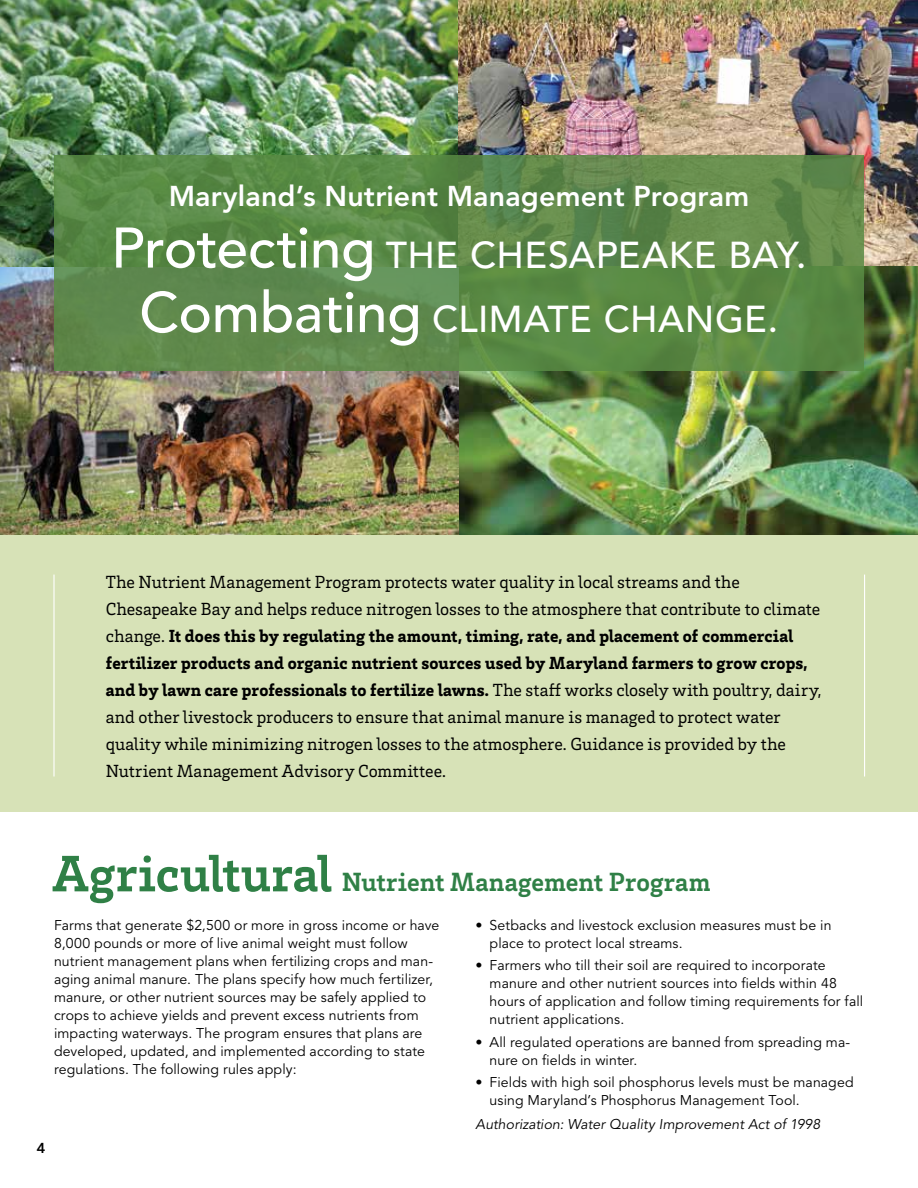
<style>
.page{position:relative;width:918px;height:1188px;background:#fff}
.page>*{position:absolute;margin:0;border:0;box-sizing:border-box;transform-origin:0 0}
.t1{font:500 37.2px/64.5px "Avenir";letter-spacing:.01em;color:#fff;text-align:center}
.t2{font:800 28.5px "Avenir";letter-spacing:.005em;color:#fff}
.t3{font:700 27px "Brix Slab";color:#2f8046}
.t4{font:18px/27px "Brix Slab";color:#000}
.t5{font:700 15px "Brix Slab";color:#000}
.t6{font:14.1px/18px "Avenir";letter-spacing:.005em;color:#000}
.t7{font:italic 14.1px "Avenir";letter-spacing:.005em;color:#000}
.s1{font-size:56.55px}
.s2{font-weight:900}
.s3{font-size:52.5px}
.s4{font-family:"Frutiger";font-weight:300}
</style>
<div class="page">
<div style="left:0;top:534px;width:918px;height:278px;background:#d7e2b7"></div>
<img style="left:0;top:0;width:458px;height:534px">
<img style="left:458px;top:0;width:460px;height:267px">
<img style="left:457px;top:267px;width:461px;height:267px">
<svg style="left:54px;top:155px;width:810px;height:215px;fill:#5d8a4a"></svg>
<hr style="left:53px;top:575px;width:2px;height:202px;background:#fff">
<hr style="left:864px;top:575px;width:1px;height:202px;background:#fff">
<h2 class="t2" style="left:169px;top:179px;width:582px">Maryland’s Nutrient Management Program</h2>
<h1 class="t1" style="left:111px;top:223px;width:697px"><span class="s1">Protecting</span> THE CHESAPEAKE BAY.<br><span class="s1">Combating</span> CLIMATE CHANGE.</h1>
<p class="t4" style="left:106px;top:567px;width:717px">The Nutrient Management Program protects water quality in local streams and the Chesapeake Bay and helps reduce nitrogen losses to the atmosphere that contribute to climate change. <span class="s2">It does this by regulating the amount, timing, rate, and placement of commercial fertilizer products and organic nutrient sources used by Maryland farmers to grow crops, and by lawn care professionals to fertilize lawns.</span> The staff works closely with poultry, dairy, and other livestock producers to ensure that animal manure is managed to protect water quality while minimizing nitrogen losses to the atmosphere. Guidance is provided by the Nutrient Management Advisory Committee.</p>
<h3 class="t3" style="left:52px;top:865px;width:660px"><span class="s3">Agricultural</span> Nutrient Management Program</h3>
<p class="t6" style="left:54px;top:917px;width:387px">Farms that generate $2,500 or more in gross income or have 8,000 pounds or more of live animal weight must follow nutrient management plans when fertilizing crops and man&shy;aging animal manure. The plans specify how much fertilizer, manure, or other nutrient sources may be safely applied to crops to achieve yields and prevent excess nutrients from impacting waterways. The program ensures that plans are developed, updated, and implemented according to state regulations. The following rules apply:</p>
<p class="t5" style="left:37px;top:1138px;width:10px">4</p>
<p class="t6" style="left:490px;top:916px;width:343px;text-indent:-14px"><span class="s4">•</span> Setbacks and livestock exclusion measures must be in place to protect local streams.</p>
<p class="t6" style="left:490px;top:957px;width:375px;text-indent:-14px"><span class="s4">•</span> Farmers who till their soil are required to incorporate manure and other nutrient sources into fields within 48 hours of application and follow timing requirements for fall nutrient applications.</p>
<p class="t6" style="left:490px;top:1033px;width:362px;text-indent:-14px"><span class="s4">•</span> All regulated operations are banned from spreading ma&shy;nure on fields in winter.</p>
<p class="t6" style="left:490px;top:1073px;width:366px;text-indent:-14px"><span class="s4">•</span> Fields with high soil phosphorus levels must be managed using Maryland’s Phosphorus Management Tool.</p>
<p class="t7" style="left:476px;top:1116px;width:346px">Authorization: Water Quality Improvement Act of 1998</p>
</div>
